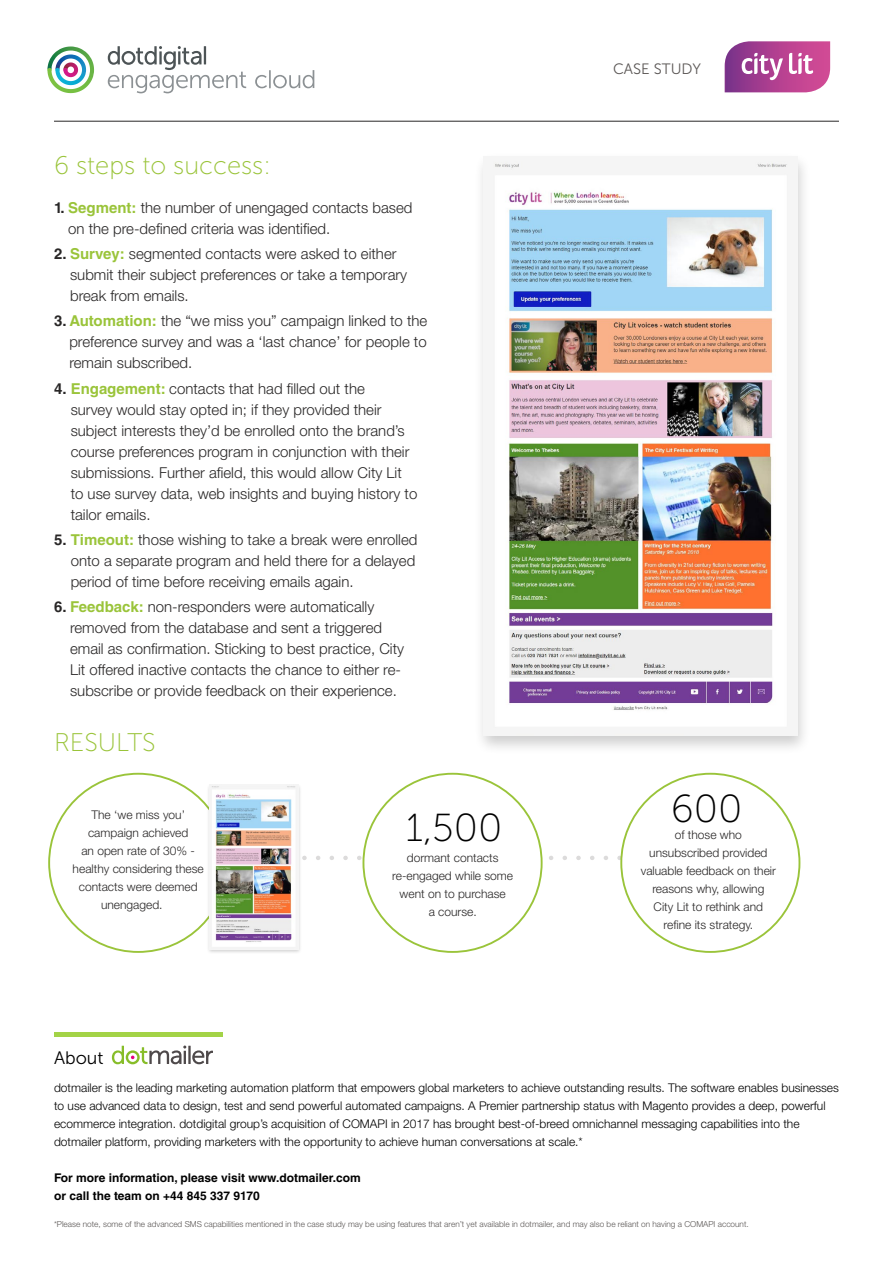
<style>
.page{position:relative;width:893px;height:1263px;background:#fff}
.page>*{position:absolute;margin:0;border:0;box-sizing:border-box;transform-origin:0 0}
.t1{font:39px "Museo Sans 100";color:#000}
.t2{font:25.5px "Museo Sans 100";color:#9ac43a}
.t3{font:18px "Museo Sans 300";color:#000}
.t4{font:300 15px/21px "Helvetica Neue";color:#292727}
.t5{font:15px "Museo Sans 300";color:#5b5755}
.t6{font:300 12px/18px "Helvetica Neue";color:#000}
.t7{font:300 12px/18px "Helvetica Neue";color:#292727;text-align:center}
.t8{font:700 12px/18px "Helvetica LT Std";color:#000}
.t9{font:300 8.25px "Helvetica Neue";color:#5b5755}
.s1{font-family:"Helvetica LT Std";font-weight:700}
.s2{font-family:"Helvetica LT Std";font-weight:700;color:#9ac43a}
</style>
<div class="page">
<svg style="left:302px;top:856px;width:318px;height:4px"></svg>
<div style="left:474px;top:152px;width:337px;height:603px;background:#000;opacity:.2"></div>
<img style="left:484px;top:157px;width:313px;height:579px">
<hr style="left:54px;top:121px;width:785px;height:1px;background:#292727">
<svg style="left:112px;top:1045px;width:74px;height:19px"></svg>
<svg style="left:192px;top:1050px;width:21px;height:14px"></svg>
<hr style="left:188px;top:1046px;width:3px;height:18px;background:#4e494a">
<hr style="left:54px;top:1033px;width:169px;height:4px;background:#a3d347">
<svg style="left:725px;top:41px;width:105px;height:51px;background:#ba5da1"></svg>
<div style="left:206px;top:783px;width:96px;height:171px;background:#000;opacity:.2"></div>
<img style="left:209px;top:785px;width:89px;height:164px">
<div style="left:363px;top:774px;width:179px;height:178px;background:#fff;border-radius:50%"></div>
<svg style="left:255px;top:70px;width:59px;height:18px"></svg>
<svg style="left:47px;top:46px;width:199px;height:48px"></svg>
<h2 class="t2" style="left:54px;top:152px;width:218px">6 steps to success:</h2>
<p class="t4" style="left:68px;top:196px;width:346px;text-indent:-14px"><span class="s1">1.</span> <span class="s2">Segment:</span> the number of unengaged contacts based on the pre-defined criteria was identified.</p>
<p class="t4" style="left:70px;top:242px;width:339px;text-indent:-16px"><span class="s1">2.</span> <span class="s2">Survey:</span> segmented contacts were asked to either submit their subject preferences or take a temporary break from emails.</p>
<p class="t4" style="left:69px;top:310px;width:359px;text-align:justify;text-indent:-15px"><span class="s1">3.</span> <span class="s2">Automation:</span> the “we miss you” campaign linked to the preference survey and was a ‘last chance’ for people to remain subscribed.</p>
<p class="t4" style="left:71px;top:377px;width:348px;text-indent:-17px"><span class="s1">4.</span> <span class="s2">Engagement:</span> contacts that had filled out the<br>survey would stay opted in; if they provided their subject interests they’d be enrolled onto the brand’s course preferences program in conjunction with their submissions. Further afield, this would allow City Lit to use survey data, web insights and buying history to tailor emails.</p>
<p class="t4" style="left:71px;top:528px;width:348px;text-indent:-17px"><span class="s1">5.</span> <span class="s2">Timeout:</span> those wishing to take a break were enrolled onto a separate program and held there for a delayed period of time before receiving emails again.</p>
<p class="t4" style="left:70px;top:595px;width:335px;text-indent:-16px"><span class="s1">6.</span> <span class="s2">Feedback:</span> non-responders were automatically removed from the database and sent a triggered email as confirmation. Sticking to best practice, City Lit offered inactive contacts the chance to either re&shy;subscribe or provide feedback on their experience.</p>
<h2 class="t2" style="left:54px;top:728px;width:103px">RESULTS</h2>
<p class="t7" style="left:91px;top:805px;width:95px">The ‘we miss you’</p>
<p class="t7" style="left:88px;top:823px;width:102px">campaign achieved</p>
<p class="t7" style="left:81px;top:841px;width:115px">an open rate of 30% -</p>
<p class="t7" style="left:73px;top:859px;width:133px">healthy considering these</p>
<p class="t7" style="left:79px;top:877px;width:120px">contacts were deemed</p>
<p class="t7" style="left:101px;top:895px;width:63px">unengaged.</p>
<p class="t3" style="left:54px;top:1048px;width:51px">About</p>
<h1 class="t1" style="left:406px;top:807px;width:98px">1,500</h1>
<p class="t7" style="left:392px;top:848px;width:122px">dormant contacts re-engaged while some went on to purchase<br>a course.</p>
<p class="t5" style="left:613px;top:61px;width:90px">CASE STUDY</p>
<h1 class="t1" style="left:671px;top:787px;width:73px">600</h1>
<p class="t7" style="left:641px;top:825px;width:137px">of those who unsubscribed provided valuable feedback on their reasons why, allowing<br>City Lit to rethink and refine its strategy.</p>
<p class="t6" style="left:54px;top:1078px;width:786px">dotmailer is the leading marketing automation platform that empowers global marketers to achieve outstanding results. The software enables businesses to use advanced data to design, test and send powerful automated campaigns. A Premier partnership status with Magento provides a deep, powerful ecommerce integration. dotdigital group’s acquisition of COMAPI in 2017 has brought best-of-breed omnichannel messaging capabilities into the dotmailer platform, providing marketers with the opportunity to achieve human conversations at scale.*</p>
<p class="t8" style="left:54px;top:1169px;width:308px">For more information, please visit www.dotmailer.com or call the team on +44 845 337 9170</p>
<p class="t9" style="left:54px;top:1217px;width:696px">*Please note, some of the advanced SMS capabilities mentioned in the case study may be using features that aren’t yet available in dotmailer, and may also be reliant on having a COMAPI account.</p>
</div>
